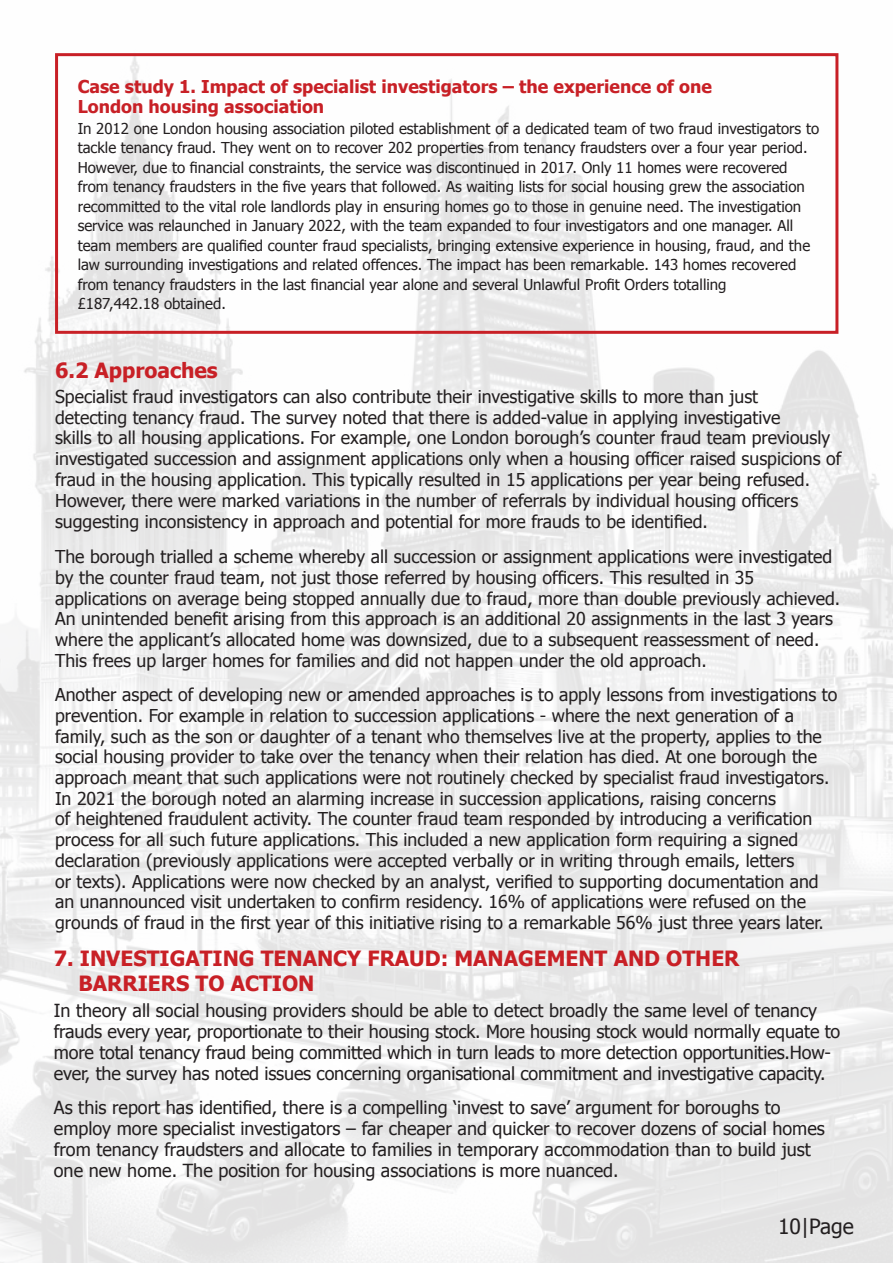
<style>
.page{position:relative;width:893px;height:1263px;background:#fff}
.page>*{position:absolute;margin:0;border:0;box-sizing:border-box;transform-origin:0 0}
.t1{font:700 21px/25.5px "Tahoma";color:#c82026}
.t2{font:21px "Tahoma";color:#231f20}
.t3{font:18px/21px "Tahoma";color:#231f20}
.t4{font:17.7px/20.7px "Tahoma";color:#231f20}
.t5{font:700 17.7px/19.5px "Tahoma";color:#c82026}
.t6{font:15px/19.5px "Tahoma";color:#231f20}
</style>
<div class="page">
<img style="left:0;top:53px;width:893px;height:1210px">
<div style="left:55px;top:53px;width:783px;height:281px;border:3px solid #c82026"></div>
<p class="t5" style="left:78px;top:76px;width:636px">Case study 1. Impact of specialist investigators – the experience of one<br>London housing association</p>
<p class="t6" style="left:78px;top:118px;width:743px">In 2012 one London housing association piloted establishment of a dedicated team of two fraud investigators to tackle tenancy fraud. They went on to recover 202 properties from tenancy fraudsters over a four year period.<br>However, due to financial constraints, the service was discontinued in 2017. Only 11 homes were recovered from tenancy fraudsters in the five years that followed. As waiting lists for social housing grew the association recommitted to the vital role landlords play in ensuring homes go to those in genuine need. The investigation service was relaunched in January 2022, with the team expanded to four investigators and one manager. All team members are qualified counter fraud specialists, bringing extensive experience in housing, fraud, and the law surrounding investigations and related offences. The impact has been remarkable. 143 homes recovered from tenancy fraudsters in the last financial year alone and several Unlawful Profit Orders totalling<br>£187,442.18 obtained.</p>
<p class="t1" style="left:55px;top:356px;width:164px">6.2 Approaches</p>
<p class="t4" style="left:55px;top:385px;width:788px">Specialist fraud investigators can also contribute their investigative skills to more than just<br>detecting tenancy fraud. The survey noted that there is added-value in applying investigative<br>skills to all housing applications. For example, one London borough’s counter fraud team previously investigated succession and assignment applications only when a housing officer raised suspicions of fraud in the housing application. This typically resulted in 15 applications per year being refused.<br>However, there were marked variations in the number of referrals by individual housing officers suggesting inconsistency in approach and potential for more frauds to be identified.</p>
<p class="t4" style="left:55px;top:546px;width:787px">The borough trialled a scheme whereby all succession or assignment applications were investigated by the counter fraud team, not just those referred by housing officers. This resulted in 35 applications on average being stopped annually due to fraud, more than double previously achieved.<br>An unintended benefit arising from this approach is an additional 20 assignments in the last 3 years where the applicant’s allocated home was downsized, due to a subsequent reassessment of need.<br>This frees up larger homes for families and did not happen under the old approach.</p>
<p class="t4" style="left:55px;top:684px;width:784px">Another aspect of developing new or amended approaches is to apply lessons from investigations to prevention. For example in relation to succession applications - where the next generation of a family, such as the son or daughter of a tenant who themselves live at the property, applies to the social housing provider to take over the tenancy when their relation has died. At one borough the approach meant that such applications were not routinely checked by specialist fraud investigators.<br>In 2021 the borough noted an alarming increase in succession applications, raising concerns<br>of heightened fraudulent activity. The counter fraud team responded by introducing a verification process for all such future applications. This included a new application form requiring a signed declaration (previously applications were accepted verbally or in writing through emails, letters<br>or texts). Applications were now checked by an analyst, verified to supporting documentation and an unannounced visit undertaken to confirm residency. 16% of applications were refused on the grounds of fraud in the first year of this initiative rising to a remarkable 56% just three years later.</p>
<p class="t1" style="left:78px;top:944px;width:662px;text-indent:-25px">7. INVESTIGATING TENANCY FRAUD: MANAGEMENT AND OTHER<br>BARRIERS TO ACTION</p>
<p class="t3" style="left:54px;top:999px;width:788px">In theory all social housing providers should be able to detect broadly the same level of tenancy frauds every year, proportionate to their housing stock. More housing stock would normally equate to more total tenancy fraud being committed which in turn leads to more detection opportunities.How&shy;ever, the survey has noted issues concerning organisational commitment and investigative capacity.</p>
<p class="t3" style="left:54px;top:1096px;width:772px">As this report has identified, there is a compelling ‘invest to save’ argument for boroughs to employ more specialist investigators – far cheaper and quicker to recover dozens of social homes from tenancy fraudsters and allocate to families in temporary accommodation than to build just one new home. The position for housing associations is more nuanced.</p>
<p class="t2" style="left:778px;top:1212px;width:77px">10|Page</p>
</div>
